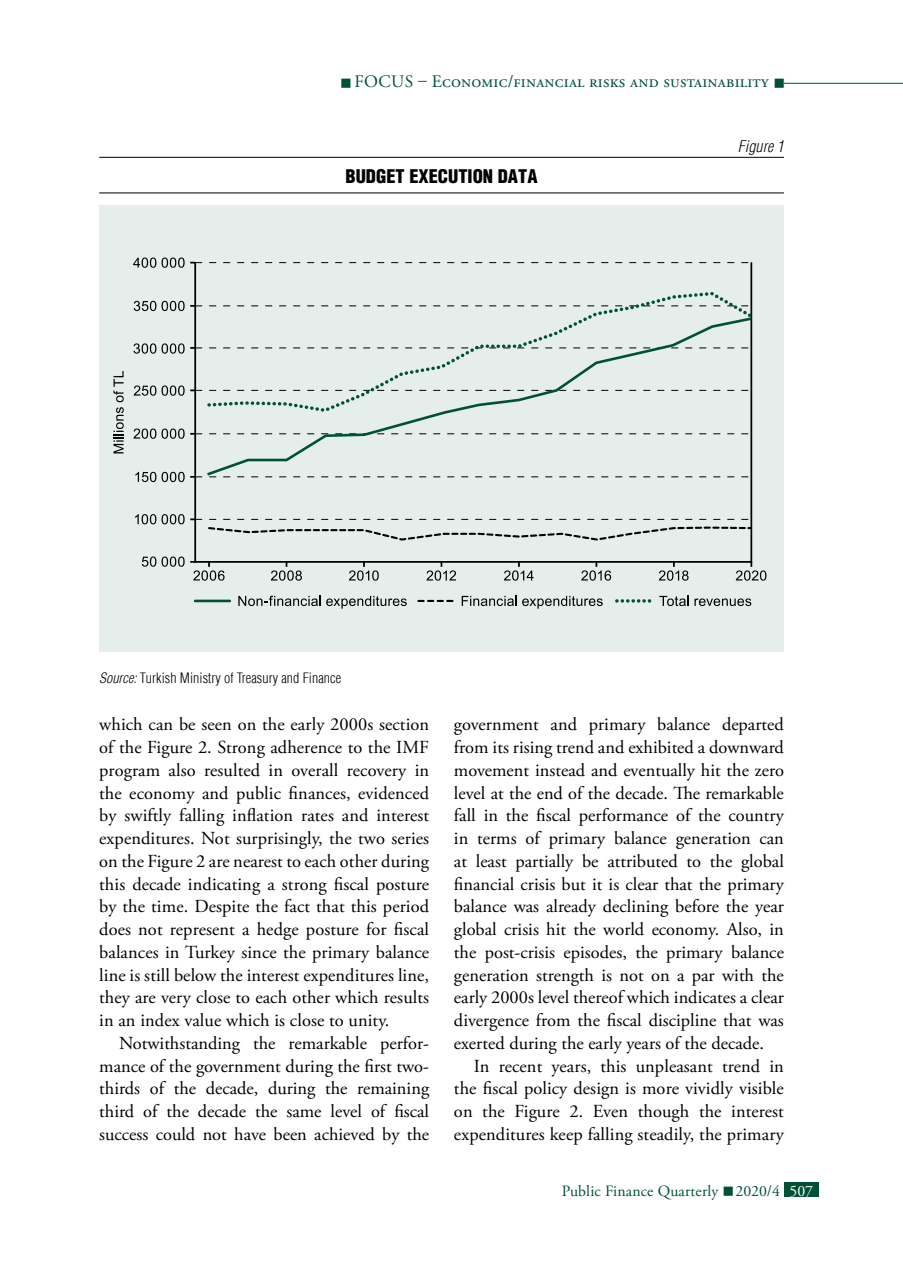
<style>
.page{position:relative;width:903px;height:1275px;background:#fff}
.page>*{position:absolute;margin:0;border:0;box-sizing:border-box;transform-origin:0 0}
.t1{font:18.38px/22.8px "Adobe Garamond Pro";color:#000;text-align:justify}
.t2{font:900 condensed 18.38px "H Helvetica";color:#000}
.t3{font:17.5px "Adobe Garamond Pro";letter-spacing:.01em;color:#005138}
.t4{font:15.75px "Adobe Garamond Pro";color:#005138}
.t5{font:italic 300 condensed 15.75px "H Helvetica";letter-spacing:.005em;color:#000}
.t6{font:300 condensed 14px "H Helvetica";letter-spacing:.005em;color:#000}
.s1{font-style:italic}
.s2{color:#fff}
</style>
<div class="page">
<hr style="left:784px;top:83px;width:119px;height:1px;background:#005138">
<div style="left:784px;top:1182px;width:35px;height:15px;background:#005138"></div>
<hr style="left:99px;top:157px;width:685px;height:1px;background:#000">
<hr style="left:99px;top:192px;width:685px;height:1px;background:#000">
<div style="left:99px;top:205px;width:685px;height:446px;background:#e6eeeb"></div>
<hr style="left:195px;top:561px;width:556px;height:2px;background:#000">
<hr style="left:194px;top:263px;width:2px;height:299px;background:#000">
<hr style="left:750px;top:263px;width:2px;height:299px;background:#000">
<svg style="left:142px;top:556px;width:14px;height:11px"></svg>
<svg style="left:135px;top:514px;width:21px;height:10px"></svg>
<svg style="left:135px;top:472px;width:21px;height:10px"></svg>
<svg style="left:162px;top:472px;width:589px;height:10px"></svg>
<svg style="left:133px;top:429px;width:23px;height:10px"></svg>
<svg style="left:162px;top:429px;width:41px;height:10px"></svg>
<svg style="left:134px;top:385px;width:22px;height:11px"></svg>
<svg style="left:162px;top:385px;width:41px;height:11px"></svg>
<svg style="left:133px;top:343px;width:23px;height:11px"></svg>
<svg style="left:162px;top:343px;width:41px;height:11px"></svg>
<svg style="left:134px;top:301px;width:22px;height:10px"></svg>
<svg style="left:162px;top:301px;width:41px;height:10px"></svg>
<svg style="left:133px;top:258px;width:23px;height:10px"></svg>
<svg style="left:162px;top:258px;width:589px;height:10px"></svg>
<svg style="left:113px;top:371px;width:11px;height:82px"></svg>
<hr style="left:195px;top:600px;width:35px;height:2px;background:#005138">
<svg style="left:418px;top:600px;width:35px;height:2px"></svg>
<svg style="left:617px;top:599px;width:34px;height:4px"></svg>
<svg style="left:238px;top:596px;width:169px;height:13px"></svg>
<svg style="left:462px;top:596px;width:141px;height:13px"></svg>
<svg style="left:659px;top:596px;width:92px;height:10px"></svg>
<svg style="left:162px;top:556px;width:63px;height:25px"></svg>
<svg style="left:271px;top:562px;width:31px;height:19px"></svg>
<svg style="left:349px;top:562px;width:30px;height:19px"></svg>
<svg style="left:426px;top:562px;width:30px;height:19px"></svg>
<svg style="left:504px;top:562px;width:29px;height:19px"></svg>
<svg style="left:581px;top:562px;width:30px;height:19px"></svg>
<svg style="left:659px;top:562px;width:29px;height:19px"></svg>
<svg style="left:736px;top:562px;width:30px;height:19px"></svg>
<svg style="left:204px;top:414px;width:549px;height:64px"></svg>
<svg style="left:207px;top:290px;width:546px;height:124px"></svg>
<svg style="left:162px;top:514px;width:591px;height:28px"></svg>
<p class="t3" style="left:340px;top:71px;width:447px">■ FOCUS – Economic/financial risks and sustainability ■</p>
<p class="t2" style="left:345px;top:164px;width:194px">BUDGET EXECUTION DATA</p>
<p class="t6" style="left:99px;top:669px;width:243px"><span class="s1">Source:</span> Turkish Ministry of Treasury and Finance</p>
<p class="t5" style="left:738px;top:137px;width:48px">Figure 1</p>
<p class="t1" style="left:99px;top:714px;width:332px">which can be seen on the early 2000s section of the Figure 2. Strong adherence to the IMF program also resulted in overall recovery in the economy and public finances, evidenced by swiftly falling inflation rates and interest expenditures. Not surprisingly, the two series on the Figure 2 are nearest to each other during this decade indicating a strong fiscal posture by the time. Despite the fact that this period does not represent a hedge posture for fiscal balances in Turkey since the primary balance line is still below the interest expenditures line, they are very close to each other which results in an index value which is close to unity.</p>
<p class="t1" style="left:99px;top:1032px;width:332px;text-indent:20px">Notwithstanding the remarkable perfor&shy;mance of the government during the first two&shy;thirds of the decade, during the remaining third of the decade the same level of fiscal success could not have been achieved by the</p>
<p class="t1" style="left:454px;top:714px;width:331px">government and primary balance departed from its rising trend and exhibited a downward movement instead and eventually hit the zero level at the end of the decade. The remarkable fall in the fiscal performance of the country in terms of primary balance generation can at least partially be attributed to the global financial crisis but it is clear that the primary balance was already declining before the year global crisis hit the world economy. Also, in the post-crisis episodes, the primary balance generation strength is not on a par with the early 2000s level thereof which indicates a clear divergence from the fiscal discipline that was exerted during the early years of the decade.</p>
<p class="t1" style="left:454px;top:1055px;width:331px;text-indent:20px">In recent years, this unpleasant trend in the fiscal policy design is more vividly visible on the Figure 2. Even though the interest expenditures keep falling steadily, the primary</p>
<p class="t4" style="left:562px;top:1181px;width:253px">Public Finance Quarterly ■ 2020/4 <span class="s2">507</span></p>
</div>
